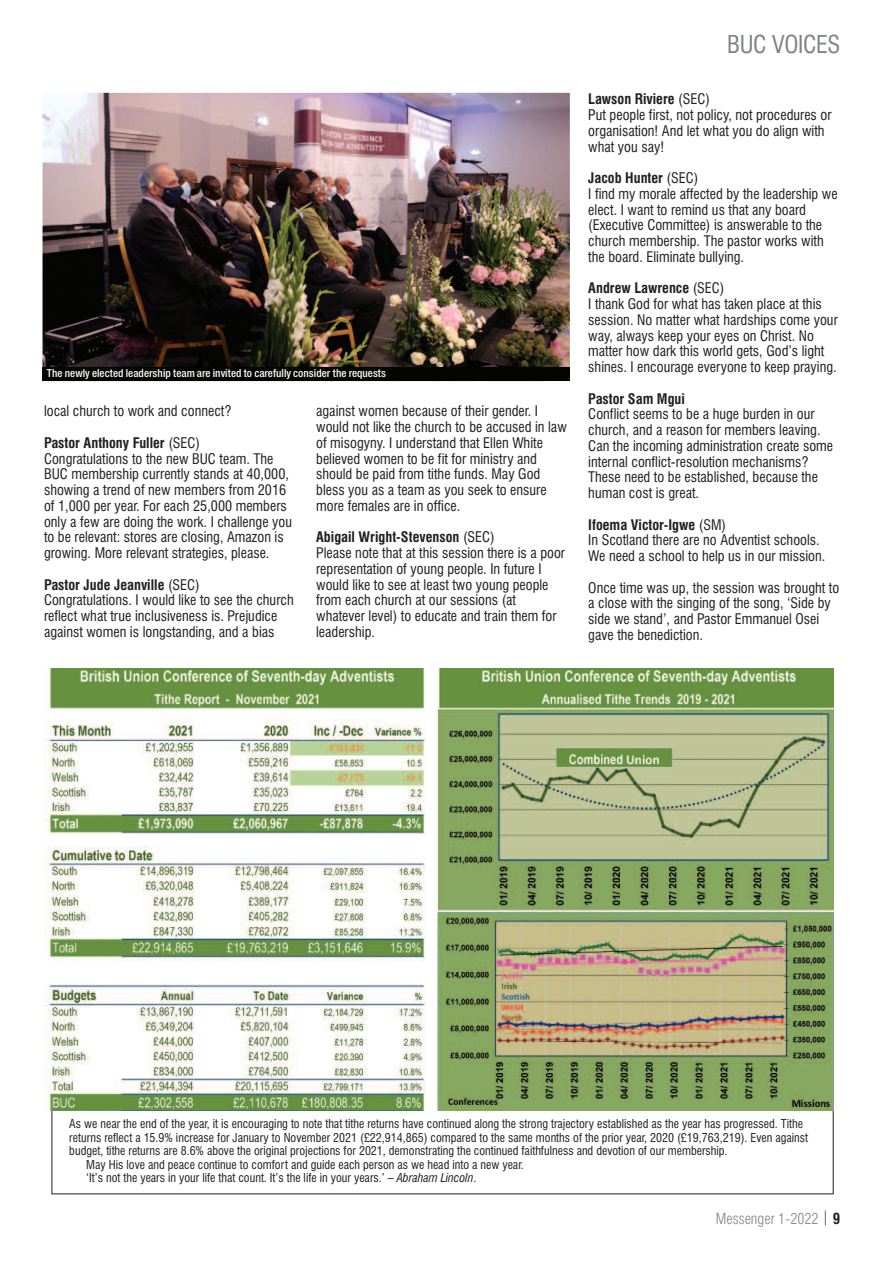
<style>
.page{position:relative;width:893px;height:1263px;background:#fff}
.page>*{position:absolute;margin:0;border:0;box-sizing:border-box;transform-origin:0 0}
.t1{font:condensed 24px "Swiss 721 BT";letter-spacing:-.015em;color:#808285}
.t2{font:300 condensed 15px "Swiss 721 BT";color:#808285}
.t3{font:condensed 14.25px/15.8px "Swiss 721 BT";color:#231f20}
.t4{font:700 condensed 14.25px "Swiss 721 BT";color:#231f20}
.t5{font:condensed 12px "Swiss 721 BT";color:#231f20}
.t6{font:10.5px "Europa Nr 2 SB Med Con";letter-spacing:.005em;color:#fff}
.s1{font-weight:700}
.s2{font-style:italic}
.s3{color:#231f20}
.s4{font-weight:700;color:#231f20}
</style>
<div class="page">
<img style="left:44px;top:94px;width:525px;height:273px">
<div style="left:40px;top:90px;width:533px;height:294px;border:3px solid #fff"></div>
<div style="left:43px;top:367px;width:527px;height:14px;background:#040503"></div>
<img style="left:45px;top:668px;width:789px;height:442px">
<p class="t6" style="left:47px;top:368px;width:341px">The newly elected leadership team are invited to carefully consider the requests</p>
<p class="t3" style="left:44px;top:404px;width:189px">local church to work and connect?</p>
<p class="t3" style="left:44px;top:436px;width:250px"><span class="s1">Pastor Anthony Fuller</span> (SEC)<br>Congratulations to the new BUC team. The BUC membership currently stands at 40,000, showing a trend of new members from 2016 of 1,000 per year. For each 25,000 members only a few are doing the work. I challenge you to be relevant: stores are closing, Amazon is growing. More relevant strategies, please.</p>
<p class="t3" style="left:44px;top:578px;width:251px"><span class="s1">Pastor Jude Jeanville</span> (SEC)<br>Congratulations. I would like to see the church reflect what true inclusiveness is. Prejudice against women is longstanding, and a bias</p>
<p class="t3" style="left:316px;top:404px;width:252px">against women because of their gender. I would not like the church to be accused in law of misogyny. I understand that Ellen White believed women to be fit for ministry and should be paid from tithe funds. May God bless you as a team as you seek to ensure more females are in office.</p>
<p class="t3" style="left:316px;top:530px;width:250px"><span class="s1">Abigail Wright-Stevenson</span> (SEC)<br>Please note that at this session there is a poor representation of young people. In future I would like to see at least two young people from each church at our sessions (at whatever level) to educate and train them for leadership.</p>
<h1 class="t1" style="left:727px;top:35px;width:115px">BUC VOICES</h1>
<p class="t3" style="left:588px;top:92px;width:245px"><span class="s1">Lawson Riviere</span> (SEC)<br>Put people first, not policy, not procedures or organisation! And let what you do align with what you say!</p>
<p class="t3" style="left:588px;top:171px;width:251px"><span class="s1">Jacob Hunter</span> (SEC)<br>I find my morale affected by the leadership we elect. I want to remind us that any board (Executive Committee) is answerable to the church membership. The pastor works with the board. Eliminate bullying.</p>
<p class="t3" style="left:588px;top:281px;width:251px"><span class="s1">Andrew Lawrence</span> (SEC)<br>I thank God for what has taken place at this session. No matter what hardships come your way, always keep your eyes on Christ. No matter how dark this world gets, God’s light shines. I encourage everyone to keep praying.</p>
<p class="t4" style="left:588px;top:393px;width:98px">Pastor Sam Mgui</p>
<p class="t3" style="left:588px;top:407px;width:246px">Conflict seems to be a huge burden in our church, and a reason for members leaving.<br>Can the incoming administration create some internal conflict-resolution mechanisms?<br>These need to be established, because the human cost is great.</p>
<p class="t3" style="left:588px;top:518px;width:238px"><span class="s1">Ifoema Victor-Igwe</span> (SM)<br>In Scotland there are no Adventist schools.<br>We need a school to help us in our mission.</p>
<p class="t3" style="left:588px;top:581px;width:252px">Once time was up, the session was brought to a close with the singing of the song, ‘Side by side we stand’, and Pastor Emmanuel Osei gave the benediction.</p>
<p class="t5" style="left:69px;top:1119px;width:735px">As we near the end of the year, it is encouraging to note that tithe returns have continued along the strong trajectory established as the year has progressed. Tithe</p>
<p class="t5" style="left:69px;top:1133px;width:740px">returns reflect a 15.9% increase for January to November 2021 (£22,914,865) compared to the same months of the prior year, 2020 (£19,763,219). Even against</p>
<p class="t5" style="left:69px;top:1146px;width:660px">budget, tithe returns are 8.6% above the original projections for 2021, demonstrating the continued faithfulness and devotion of our membership.</p>
<p class="t5" style="left:86px;top:1160px;width:439px">May His love and peace continue to comfort and guide each person as we head into a new year.</p>
<p class="t5" style="left:86px;top:1173px;width:392px">‘It’s not the years in your life that count. It’s the life in your years.’ – <span class="s2">Abraham Lincoln</span>.</p>
<p class="t2" style="left:716px;top:1213px;width:126px">Messenger 1-2022 <span class="s3">|</span> <span class="s4">9</span></p>
</div>
